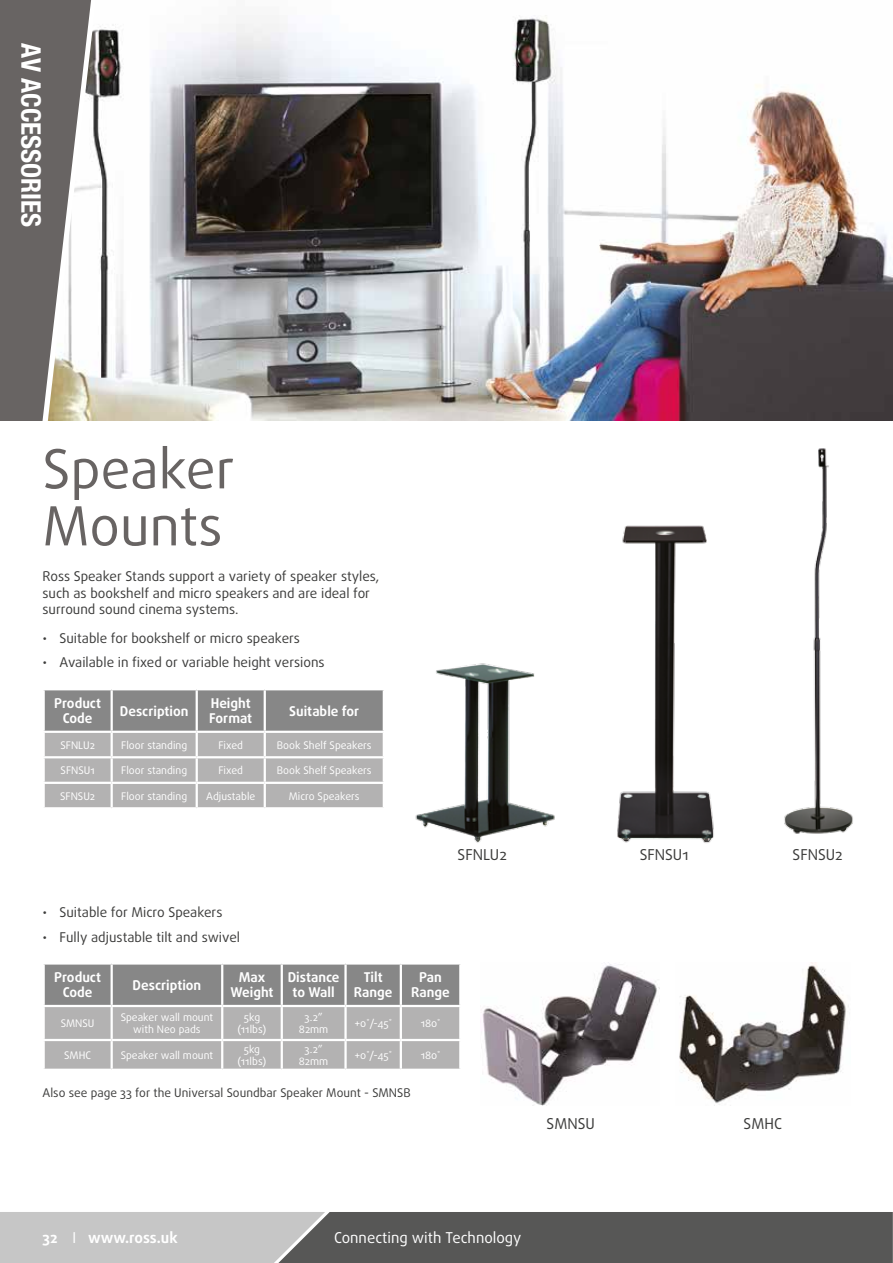
<style>
.page{position:relative;width:893px;height:1263px;background:#fff}
.page>*{position:absolute;margin:0;border:0;box-sizing:border-box;transform-origin:0 0}
.t1{font:54px/57px "Daxline Pro";color:#686463}
.t2{font:700 condensed 27px "Helvetica Neue";color:#fff}
.t3{font:15px "Daxline Pro";color:#3c3c3b}
.t4{font:15px "Daxline Pro";color:#fff}
.t5{font:700 15px "Daxline Pro";color:#fff}
.t6{font:13.5px/16.2px "Daxline Pro";color:#3c3c3b}
.t7{font:700 13.5px/15px "Daxline Pro";color:#fff;text-align:center}
.t8{font:12px "Daxline Pro";color:#3c3c3b}
.t9{font:10.5px/12.6px "Daxline Pro";color:#fff;text-align:center}
.s1{font-weight:400}
</style>
<div class="page">
<svg style="left:0;top:1212px;width:893px;height:51px;background:#7d7d7c"></svg>
<img style="left:679px;top:962px;width:170px;height:144px">
<img style="left:415px;top:448px;width:438px;height:395px">
<img style="left:91px;top:15px;width:802px;height:406px">
<svg style="left:0;top:0;width:91px;height:421px"></svg>
<svg style="left:45px;top:964px;width:414px;height:105px;background:#a2a2a2"></svg>
<hr style="left:111px;top:964px;width:2px;height:41px;background:#fff">
<hr style="left:221px;top:964px;width:2px;height:41px;background:#fff">
<hr style="left:281px;top:964px;width:2px;height:41px;background:#fff">
<hr style="left:344px;top:964px;width:3px;height:41px;background:#fff">
<hr style="left:400px;top:964px;width:2px;height:41px;background:#fff">
<hr style="left:43px;top:1005px;width:69px;height:2px;background:#fff">
<hr style="left:112px;top:1005px;width:110px;height:2px;background:#fff">
<hr style="left:111px;top:1007px;width:2px;height:32px;background:#fff">
<hr style="left:222px;top:1005px;width:60px;height:2px;background:#fff">
<hr style="left:221px;top:1007px;width:2px;height:32px;background:#fff">
<hr style="left:282px;top:1005px;width:64px;height:2px;background:#fff">
<hr style="left:281px;top:1007px;width:2px;height:32px;background:#fff">
<hr style="left:346px;top:1005px;width:55px;height:2px;background:#fff">
<hr style="left:344px;top:1007px;width:3px;height:32px;background:#fff">
<hr style="left:401px;top:1005px;width:60px;height:2px;background:#fff">
<hr style="left:400px;top:1007px;width:2px;height:32px;background:#fff">
<hr style="left:43px;top:1039px;width:69px;height:2px;background:#fff">
<hr style="left:112px;top:1039px;width:110px;height:2px;background:#fff">
<hr style="left:111px;top:1041px;width:2px;height:28px;background:#fff">
<hr style="left:222px;top:1039px;width:60px;height:2px;background:#fff">
<hr style="left:221px;top:1041px;width:2px;height:28px;background:#fff">
<hr style="left:282px;top:1039px;width:64px;height:2px;background:#fff">
<hr style="left:281px;top:1041px;width:2px;height:28px;background:#fff">
<hr style="left:346px;top:1039px;width:55px;height:2px;background:#fff">
<hr style="left:344px;top:1041px;width:3px;height:28px;background:#fff">
<hr style="left:401px;top:1039px;width:60px;height:2px;background:#fff">
<hr style="left:400px;top:1041px;width:2px;height:28px;background:#fff">
<svg style="left:45px;top:690px;width:338px;height:117px;background:#a4a3a3"></svg>
<hr style="left:111px;top:690px;width:2px;height:41px;background:#fff">
<hr style="left:196px;top:690px;width:2px;height:41px;background:#fff">
<hr style="left:264px;top:690px;width:2px;height:41px;background:#fff">
<hr style="left:43px;top:731px;width:69px;height:2px;background:#fff">
<hr style="left:112px;top:731px;width:85px;height:2px;background:#fff">
<hr style="left:111px;top:733px;width:2px;height:23px;background:#fff">
<hr style="left:197px;top:731px;width:68px;height:2px;background:#fff">
<hr style="left:196px;top:733px;width:2px;height:23px;background:#fff">
<hr style="left:265px;top:731px;width:120px;height:2px;background:#fff">
<hr style="left:264px;top:733px;width:2px;height:23px;background:#fff">
<hr style="left:43px;top:756px;width:69px;height:2px;background:#fff">
<hr style="left:112px;top:756px;width:85px;height:2px;background:#fff">
<hr style="left:265px;top:756px;width:120px;height:2px;background:#fff">
<hr style="left:264px;top:758px;width:2px;height:24px;background:#fff">
<hr style="left:43px;top:782px;width:69px;height:2px;background:#fff">
<hr style="left:112px;top:782px;width:85px;height:2px;background:#fff">
<hr style="left:265px;top:782px;width:120px;height:2px;background:#fff">
<hr style="left:264px;top:784px;width:2px;height:23px;background:#fff">
<hr style="left:111px;top:758px;width:2px;height:24px;background:#fff">
<hr style="left:196px;top:758px;width:2px;height:24px;background:#fff">
<hr style="left:111px;top:784px;width:2px;height:23px;background:#fff">
<hr style="left:196px;top:784px;width:2px;height:23px;background:#fff">
<hr style="left:197px;top:756px;width:68px;height:2px;background:#fff">
<hr style="left:197px;top:782px;width:68px;height:2px;background:#fff">
<img style="left:481px;top:962px;width:179px;height:144px">
<h2 class="t2" style="left:48px;top:43px;width:186px;rotate:90deg">AV ACCESSORIES</h2>
<h1 class="t1" style="left:43px;top:441px;width:194px">Speaker<br>Mounts</h1>
<p class="t6" style="left:43px;top:568px;width:338px">Ross Speaker Stands support a variety of speaker styles, such as bookshelf and micro speakers and are ideal for surround sound cinema systems.</p>
<p class="t6" style="left:43px;top:630px;width:259px">• Suitable for bookshelf or micro speakers</p>
<p class="t6" style="left:43px;top:655px;width:284px">• Available in fixed or variable height versions</p>
<p class="t7" style="left:54px;top:696px;width:48px">Product<br>Code</p>
<p class="t7" style="left:120px;top:703px;width:70px">Description</p>
<p class="t7" style="left:209px;top:696px;width:45px;text-align:left">Height<br>Format</p>
<p class="t7" style="left:289px;top:703px;width:72px">Suitable for</p>
<p class="t9" style="left:60px;top:739px;width:36px">SFNLU2</p>
<p class="t9" style="left:121px;top:739px;width:67px">Floor standing</p>
<p class="t9" style="left:218px;top:739px;width:26px">Fixed</p>
<p class="t9" style="left:277px;top:739px;width:96px">Book Shelf Speakers</p>
<p class="t9" style="left:61px;top:764px;width:36px">SFNSU1</p>
<p class="t9" style="left:121px;top:764px;width:67px">Floor standing</p>
<p class="t9" style="left:218px;top:764px;width:26px">Fixed</p>
<p class="t9" style="left:277px;top:764px;width:96px">Book Shelf Speakers</p>
<p class="t9" style="left:60px;top:790px;width:37px">SFNSU2</p>
<p class="t9" style="left:121px;top:790px;width:67px">Floor standing</p>
<p class="t9" style="left:206px;top:790px;width:51px">Adjustable</p>
<p class="t9" style="left:289px;top:790px;width:72px">Micro Speakers</p>
<p class="t3" style="left:458px;top:845px;width:51px">SFNLU2</p>
<p class="t3" style="left:640px;top:845px;width:50px">SFNSU1</p>
<p class="t3" style="left:793px;top:845px;width:52px">SFNSU2</p>
<p class="t6" style="left:43px;top:904px;width:181px">• Suitable for Micro Speakers</p>
<p class="t6" style="left:43px;top:929px;width:199px">• Fully adjustable tilt and swivel</p>
<p class="t7" style="left:54px;top:970px;width:48px">Product<br>Code</p>
<p class="t7" style="left:133px;top:978px;width:70px">Description</p>
<p class="t7" style="left:230px;top:970px;width:45px">Max<br>Weight</p>
<p class="t7" style="left:288px;top:970px;width:53px">Distance to Wall</p>
<p class="t7" style="left:354px;top:970px;width:40px">Tilt<br>Range</p>
<p class="t7" style="left:411px;top:970px;width:40px">Pan<br>Range</p>
<p class="t9" style="left:61px;top:1017px;width:35px">SMNSU</p>
<p class="t9" style="left:121px;top:1011px;width:94px">Speaker wall mount with Neo pads</p>
<p class="t9" style="left:237px;top:1011px;width:31px">5kg (11lbs)</p>
<p class="t9" style="left:299px;top:1011px;width:31px">3.2”<br>82mm</p>
<p class="t9" style="left:354px;top:1017px;width:39px">+0˚/-45˚</p>
<p class="t9" style="left:421px;top:1017px;width:21px">180˚</p>
<p class="t9" style="left:64px;top:1049px;width:28px">SMHC</p>
<p class="t9" style="left:121px;top:1049px;width:94px">Speaker wall mount</p>
<p class="t9" style="left:237px;top:1043px;width:31px">5kg (11lbs)</p>
<p class="t9" style="left:299px;top:1043px;width:31px">3.2”<br>82mm</p>
<p class="t9" style="left:354px;top:1049px;width:39px">+0˚/-45˚</p>
<p class="t9" style="left:421px;top:1049px;width:21px">180˚</p>
<p class="t8" style="left:43px;top:1084px;width:370px">Also see page 33 for the Universal Soundbar Speaker Mount - SMNSB</p>
<p class="t3" style="left:547px;top:1114px;width:50px">SMNSU</p>
<p class="t3" style="left:744px;top:1114px;width:40px">SMHC</p>
<p class="t5" style="left:43px;top:1228px;width:137px">32 <span class="s1">I</span> www.ross.uk</p>
<p class="t4" style="left:334px;top:1228px;width:189px">Connecting with Technology</p>
</div>
